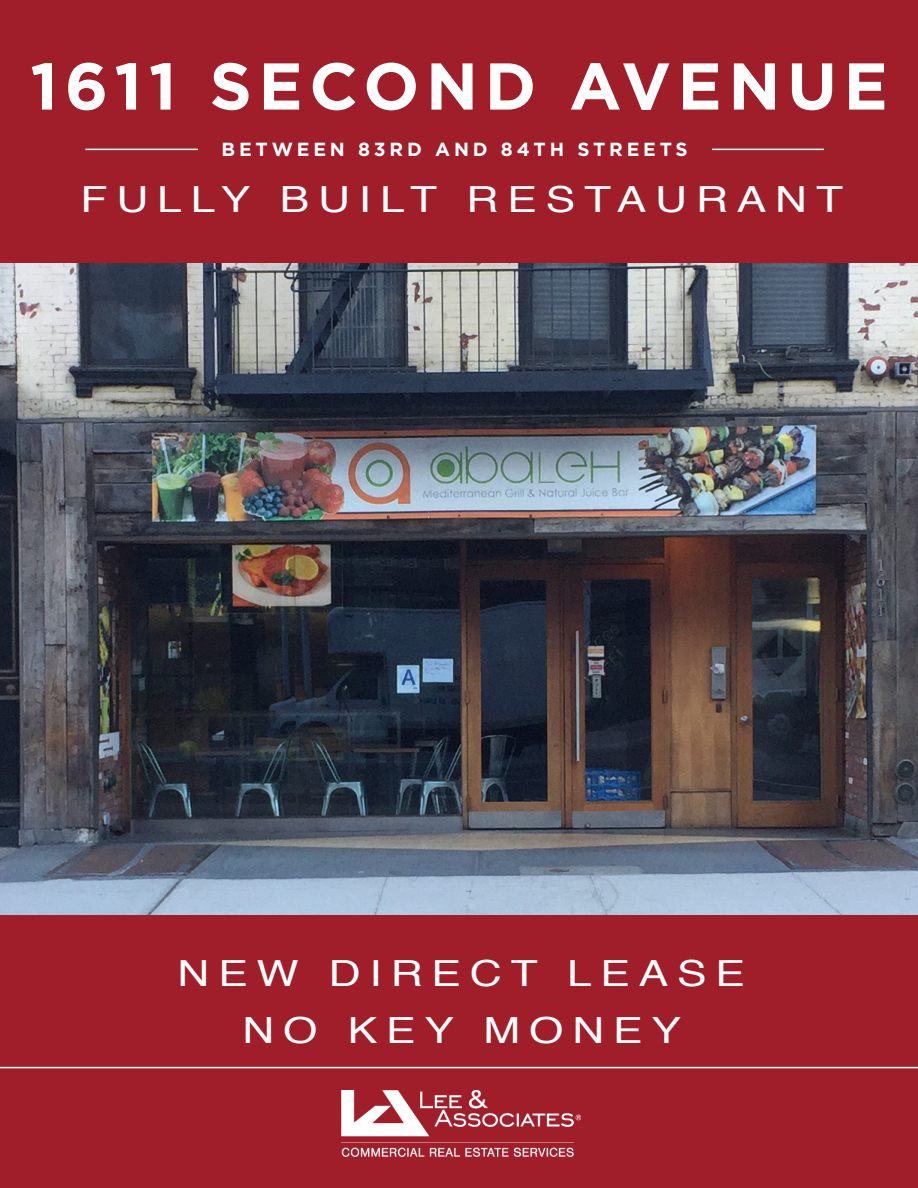
<style>
.page{position:relative;width:918px;height:1188px;background:#a01e2a}
.page>*{position:absolute;margin:0;border:0;box-sizing:border-box;transform-origin:0 0}
.t1{font:700 66px "Gotham";letter-spacing:.1em;color:#fff}
.t2{font:36px "Helvetica";letter-spacing:.2em;color:#fff;scale:1.23 1}
.t3{font:700 19.05px "Gotham";letter-spacing:.2em;color:#fff}
</style>
<div class="page">
<img style="left:342px;top:1090px;width:239px;height:67px">
<hr style="left:85px;top:149px;width:739px;height:1px;background:#fff">
<div style="left:198px;top:141px;width:514px;height:15px;background:#a01e2a"></div>
<img style="left:0;top:264px;width:918px;height:651px">
<hr style="left:0;top:1067px;width:918px;height:1px;background:#fff">
<p class="t1" style="left:30px;top:48px;width:859px">1611 SECOND AVENUE</p>
<p class="t3" style="left:222px;top:139px;width:468px">BETWEEN 83RD AND 84TH STREETS</p>
<p class="t2" style="left:80px;top:172px;width:622px">FULLY BUILT RESTAURANT</p>
<p class="t2" style="left:178px;top:946px;width:463px">NEW DIRECT LEASE</p>
<p class="t2" style="left:242px;top:1003px;width:358px">NO KEY MONEY</p>
</div>
